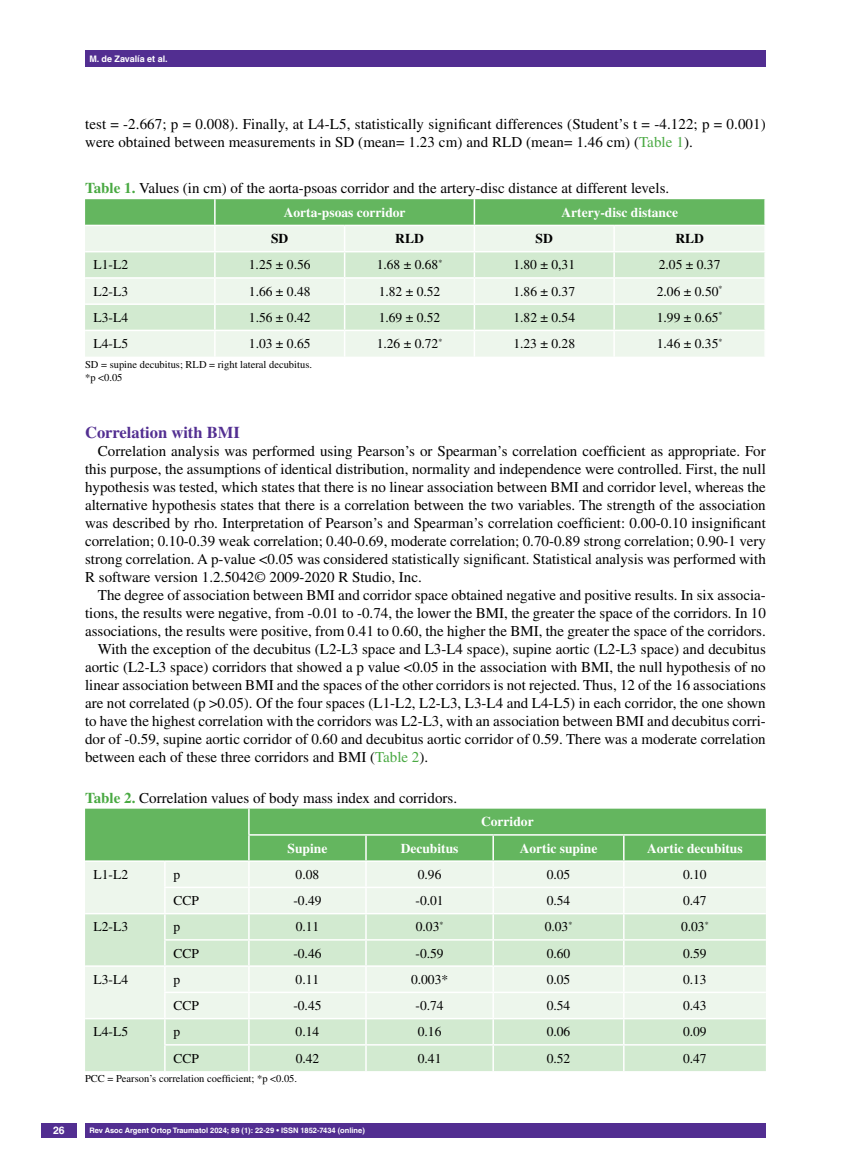
<style>
.page{position:relative;width:851px;height:1170px;background:#fff}
.page>*{position:absolute;margin:0;border:0;box-sizing:border-box;transform-origin:0 0}
.t1{font:700 16.5px "Times LT Std";color:#522e91}
.t2{font:15px/18px "Times LT Std";color:#000}
.t3{font:13.5px "Times LT Std";color:#000}
.t4{font:700 13.5px "Times LT Std";color:#fff}
.t5{font:700 13.5px "Times LT Std";color:#000}
.t6{font:10.5px/12.8px "Times LT Std";color:#000}
.t7{font:700 10.5px "Helvetica LT Std";color:#fff}
.t8{font:700 9px "Helvetica LT Std";color:#fff}
.t9{font:700 7.5px "Helvetica LT Std";color:#fff}
.s1{color:#49a942}
.s2{font-weight:700;color:#49a942}
</style>
<div class="page">
<div style="left:41px;top:1123px;width:36px;height:14px;background:#522e91"></div>
<div style="left:85px;top:50px;width:680px;height:17px;background:#522e91"></div>
<div style="left:85px;top:1123px;width:680px;height:14px;background:#522e91"></div>
<svg style="left:85px;top:199px;width:680px;height:157px;background:#cfe8cd"></svg>
<svg style="left:85px;top:808px;width:680px;height:262px;background:#c9e5c7"></svg>
<p class="t8" style="left:89px;top:53px;width:80px">M. de Zavalía et al.</p>
<p class="t7" style="left:53px;top:1124px;width:13px">26</p>
<p class="t2" style="left:85px;top:115px;width:682px">test = -2.667; p = 0.008). Finally, at L4-L5, statistically significant differences (Student’s t = -4.122; p = 0.001) were obtained between measurements in SD (mean= 1.23 cm) and RLD (mean= 1.46 cm) (<span class="s1">Table 1</span>).</p>
<p class="t2" style="left:85px;top:179px;width:585px"><span class="s2">Table 1.</span> Values (in cm) of the aorta-psoas corridor and the artery-disc distance at different levels.</p>
<p class="t4" style="left:283px;top:204px;width:123px">Aorta-psoas corridor</p>
<p class="t4" style="left:561px;top:204px;width:118px">Artery-disc distance</p>
<p class="t5" style="left:271px;top:230px;width:19px">SD</p>
<p class="t5" style="left:395px;top:230px;width:30px">RLD</p>
<p class="t5" style="left:535px;top:230px;width:19px">SD</p>
<p class="t5" style="left:675px;top:230px;width:30px">RLD</p>
<p class="t3" style="left:94px;top:257px;width:36px">L1-L2</p>
<p class="t3" style="left:249px;top:257px;width:63px">1.25 ± 0.56</p>
<p class="t3" style="left:376px;top:257px;width:67px">1.68 ± 0.68<sup>*</sup></p>
<p class="t3" style="left:513px;top:257px;width:63px">1.80 ± 0,31</p>
<p class="t3" style="left:658px;top:257px;width:63px">2.05 ± 0.37</p>
<p class="t3" style="left:94px;top:283px;width:36px">L2-L3</p>
<p class="t3" style="left:249px;top:283px;width:63px">1.66 ± 0.48</p>
<p class="t3" style="left:378px;top:283px;width:63px">1.82 ± 0.52</p>
<p class="t3" style="left:513px;top:283px;width:63px">1.86 ± 0.37</p>
<p class="t3" style="left:656px;top:283px;width:67px">2.06 ± 0.50<sup>*</sup></p>
<p class="t3" style="left:94px;top:310px;width:36px">L3-L4</p>
<p class="t3" style="left:249px;top:310px;width:63px">1.56 ± 0.42</p>
<p class="t3" style="left:378px;top:310px;width:63px">1.69 ± 0.52</p>
<p class="t3" style="left:513px;top:310px;width:63px">1.82 ± 0.54</p>
<p class="t3" style="left:656px;top:310px;width:67px">1.99 ± 0.65<sup>*</sup></p>
<p class="t3" style="left:94px;top:336px;width:36px">L4-L5</p>
<p class="t3" style="left:249px;top:336px;width:63px">1.03 ± 0.65</p>
<p class="t3" style="left:376px;top:336px;width:67px">1.26 ± 0.72<sup>*</sup></p>
<p class="t3" style="left:513px;top:336px;width:63px">1.23 ± 0.28</p>
<p class="t3" style="left:656px;top:336px;width:67px">1.46 ± 0.35<sup>*</sup></p>
<p class="t6" style="left:85px;top:358px;width:228px">SD = supine decubitus; RLD = right lateral decubitus. *p &lt;0.05</p>
<p class="t1" style="left:85px;top:422px;width:156px">Correlation with BMI</p>
<p class="t2" style="left:85px;top:441px;width:682px;text-align:justify;text-indent:13px">Correlation analysis was performed using Pearson’s or Spearman’s correlation coefficient as appropriate. For this purpose, the assumptions of identical distribution, normality and independence were controlled. First, the null hypothesis was tested, which states that there is no linear association between BMI and corridor level, whereas the alternative hypothesis states that there is a correlation between the two variables. The strength of the association was described by rho. Interpretation of Pearson’s and Spearman’s correlation coefficient: 0.00-0.10 insignificant correlation; 0.10-0.39 weak correlation; 0.40-0.69, moderate correlation; 0.70-0.89 strong correlation; 0.90-1 very strong correlation. A p-value &lt;0.05 was considered statistically significant. Statistical analysis was performed with R software version 1.2.5042© 2009-2020 R Studio, Inc.</p>
<p class="t2" style="left:98px;top:585px;width:669px">The degree of association between BMI and corridor space obtained negative and positive results. In six associa-</p>
<p class="t2" style="left:85px;top:603px;width:682px">tions, the results were negative, from -0.01 to -0.74, the lower the BMI, the greater the space of the corridors. In 10</p>
<p class="t2" style="left:85px;top:621px;width:682px">associations, the results were positive, from 0.41 to 0.60, the higher the BMI, the greater the space of the corridors.</p>
<p class="t2" style="left:98px;top:639px;width:669px">With the exception of the decubitus (L2-L3 space and L3-L4 space), supine aortic (L2-L3 space) and decubitus</p>
<p class="t2" style="left:85px;top:657px;width:682px">aortic (L2-L3 space) corridors that showed a p value &lt;0.05 in the association with BMI, the null hypothesis of no</p>
<p class="t2" style="left:85px;top:675px;width:682px">linear association between BMI and the spaces of the other corridors is not rejected. Thus, 12 of the 16 associations</p>
<p class="t2" style="left:85px;top:693px;width:682px">are not correlated (p &gt;0.05). Of the four spaces (L1-L2, L2-L3, L3-L4 and L4-L5) in each corridor, the one shown</p>
<p class="t2" style="left:85px;top:711px;width:682px">to have the highest correlation with the corridors was L2-L3, with an association between BMI and decubitus corri-</p>
<p class="t2" style="left:85px;top:729px;width:682px">dor of -0.59, supine aortic corridor of 0.60 and decubitus aortic corridor of 0.59. There was a moderate correlation</p>
<p class="t2" style="left:85px;top:747px;width:344px">between each of these three corridors and BMI (<span class="s1">Table 2</span>).</p>
<p class="t2" style="left:85px;top:788px;width:373px"><span class="s2">Table 2.</span> Correlation values of body mass index and corridors.</p>
<p class="t4" style="left:481px;top:813px;width:54px">Corridor</p>
<p class="t4" style="left:287px;top:840px;width:41px">Supine</p>
<p class="t4" style="left:400px;top:840px;width:59px">Decubitus</p>
<p class="t4" style="left:519px;top:840px;width:79px">Aortic supine</p>
<p class="t4" style="left:647px;top:840px;width:97px">Aortic decubitus</p>
<p class="t3" style="left:94px;top:866px;width:36px">L1-L2</p>
<p class="t3" style="left:173px;top:866px;width:8px">p</p>
<p class="t3" style="left:295px;top:866px;width:25px">0.08</p>
<p class="t3" style="left:418px;top:866px;width:25px">0.96</p>
<p class="t3" style="left:546px;top:866px;width:25px">0.05</p>
<p class="t3" style="left:683px;top:866px;width:25px">0.10</p>
<p class="t3" style="left:173px;top:892px;width:27px">CCP</p>
<p class="t3" style="left:293px;top:892px;width:30px">-0.49</p>
<p class="t3" style="left:415px;top:892px;width:30px">-0.01</p>
<p class="t3" style="left:546px;top:892px;width:25px">0.54</p>
<p class="t3" style="left:683px;top:892px;width:25px">0.47</p>
<p class="t3" style="left:94px;top:919px;width:36px">L2-L3</p>
<p class="t3" style="left:173px;top:919px;width:8px">p</p>
<p class="t3" style="left:295px;top:919px;width:25px">0.11</p>
<p class="t3" style="left:416px;top:919px;width:29px">0.03<sup>*</sup></p>
<p class="t3" style="left:544px;top:919px;width:29px">0.03<sup>*</sup></p>
<p class="t3" style="left:681px;top:919px;width:29px">0.03<sup>*</sup></p>
<p class="t3" style="left:173px;top:945px;width:27px">CCP</p>
<p class="t3" style="left:293px;top:945px;width:30px">-0.46</p>
<p class="t3" style="left:415px;top:945px;width:30px">-0.59</p>
<p class="t3" style="left:546px;top:945px;width:25px">0.60</p>
<p class="t3" style="left:683px;top:945px;width:25px">0.59</p>
<p class="t3" style="left:94px;top:971px;width:36px">L3-L4</p>
<p class="t3" style="left:173px;top:971px;width:8px">p</p>
<p class="t3" style="left:295px;top:971px;width:25px">0.11</p>
<p class="t3" style="left:411px;top:971px;width:39px">0.003*</p>
<p class="t3" style="left:546px;top:971px;width:25px">0.05</p>
<p class="t3" style="left:683px;top:971px;width:25px">0.13</p>
<p class="t3" style="left:173px;top:997px;width:27px">CCP</p>
<p class="t3" style="left:293px;top:997px;width:30px">-0.45</p>
<p class="t3" style="left:415px;top:997px;width:30px">-0.74</p>
<p class="t3" style="left:546px;top:997px;width:25px">0.54</p>
<p class="t3" style="left:683px;top:997px;width:25px">0.43</p>
<p class="t3" style="left:94px;top:1024px;width:36px">L4-L5</p>
<p class="t3" style="left:173px;top:1024px;width:8px">p</p>
<p class="t3" style="left:295px;top:1024px;width:25px">0.14</p>
<p class="t3" style="left:418px;top:1024px;width:25px">0.16</p>
<p class="t3" style="left:546px;top:1024px;width:25px">0.06</p>
<p class="t3" style="left:683px;top:1024px;width:25px">0.09</p>
<p class="t3" style="left:173px;top:1050px;width:27px">CCP</p>
<p class="t3" style="left:295px;top:1050px;width:25px">0.42</p>
<p class="t3" style="left:418px;top:1050px;width:25px">0.41</p>
<p class="t3" style="left:546px;top:1050px;width:25px">0.52</p>
<p class="t3" style="left:683px;top:1050px;width:25px">0.47</p>
<p class="t6" style="left:85px;top:1072px;width:213px">PCC = Pearson’s correlation coefficient; *p &lt;0.05.</p>
<p class="t9" style="left:90px;top:1125px;width:277px">Rev Asoc Argent Ortop Traumatol 2024; 89 (1): 22-29 • ISSN 1852-7434 (online)</p>
</div>
